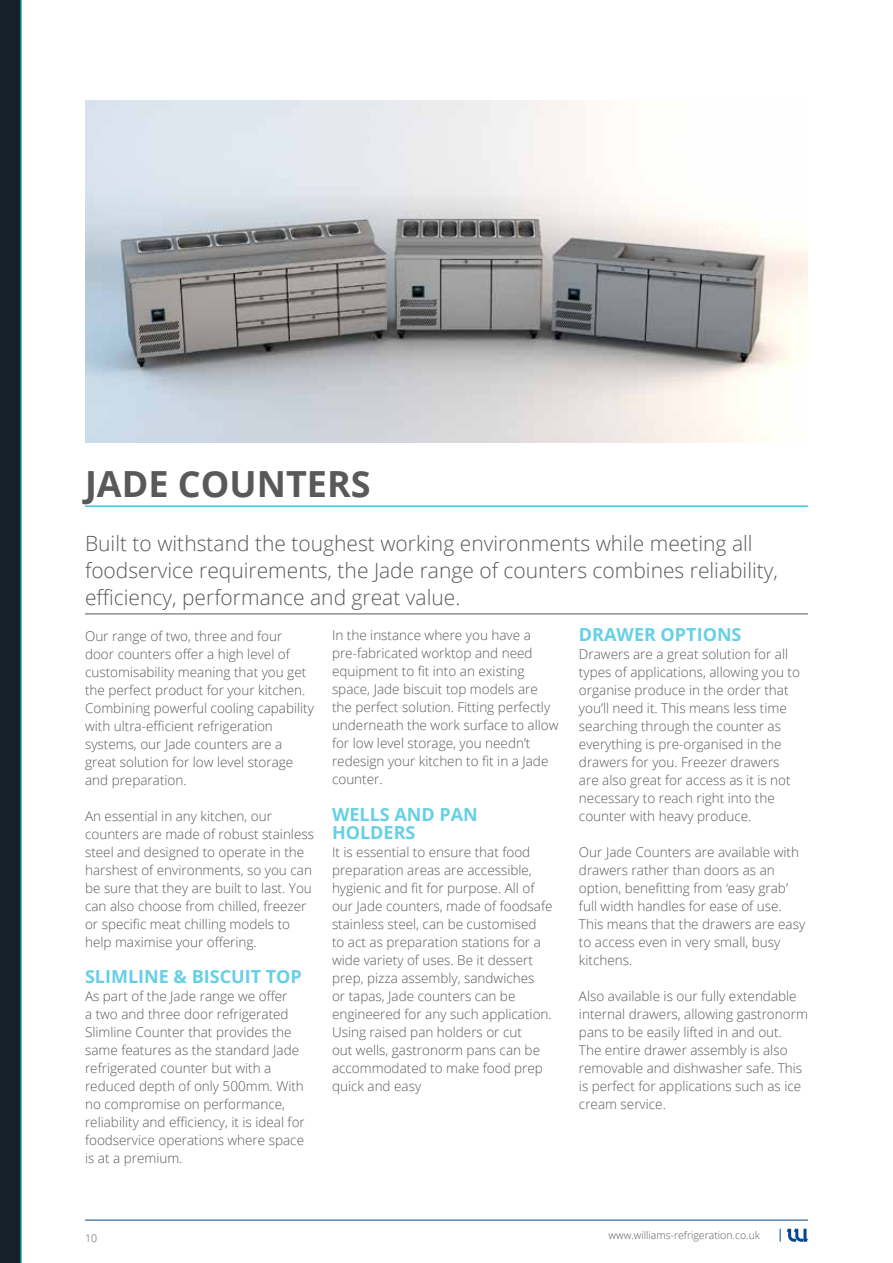
<style>
.page{position:relative;width:893px;height:1263px;background:#fff}
.page>*{position:absolute;margin:0;border:0;box-sizing:border-box;transform-origin:0 0}
.t1{font:700 36px "Open Sans";color:#58595b}
.t2{font:300 21px/27px "Open Sans";color:#58595b}
.t3{font:700 18px/18px "Open Sans";color:#67d0e4}
.t4{font:300 13.5px/18px "Open Sans";color:#58595b}
.t5{font:300 10.5px "Open Sans";color:#58595b}
</style>
<div class="page">
<div style="left:0;top:0;width:21px;height:1263px;background:#152128"></div>
<hr style="left:85px;top:1220px;width:723px;height:1px;background:#004990">
<svg style="left:787px;top:1229px;width:21px;height:13px"></svg>
<svg style="left:780px;top:1229px;width:1px;height:13px"></svg>
<hr style="left:21px;top:0;width:1px;height:1263px;background:#42c4dd">
<hr style="left:85px;top:505px;width:723px;height:2px;background:#42c4dd">
<hr style="left:85px;top:613px;width:723px;height:1px;background:#58595b">
<img style="left:85px;top:100px;width:723px;height:342px">
<h1 class="t1" style="left:85px;top:458px;width:287px">JADE COUNTERS</h1>
<h2 class="t2" style="left:85px;top:529px;width:694px">Built to withstand the toughest working environments while meeting all foodservice requirements, the Jade range of counters combines reliability, efficiency, performance and great value.</h2>
<p class="t4" style="left:85px;top:626px;width:230px">Our range of two, three and four door counters offer a high level of customisability meaning that you get the perfect product for your kitchen.<br>Combining powerful cooling capability with ultra-efficient refrigeration systems, our Jade counters are a great solution for low level storage and preparation.</p>
<p class="t4" style="left:85px;top:806px;width:230px">An essential in any kitchen, our counters are made of robust stainless steel and designed to operate in the harshest of environments, so you can be sure that they are built to last. You can also choose from chilled, freezer or specific meat chilling models to help maximise your offering.</p>
<h3 class="t3" style="left:85px;top:966px;width:218px">SLIMLINE &amp; BISCUIT TOP</h3>
<p class="t4" style="left:85px;top:986px;width:221px">As part of the Jade range we offer<br>a two and three door refrigerated<br>Slimline Counter that provides the same features as the standard Jade refrigerated counter but with a reduced depth of only 500mm. With no compromise on performance, reliability and efficiency, it is ideal for foodservice operations where space is at a premium.</p>
<h3 class="t3" style="left:579px;top:624px;width:164px">DRAWER OPTIONS</h3>
<p class="t4" style="left:579px;top:644px;width:223px">Drawers are a great solution for all types of applications, allowing you to organise produce in the order that you’ll need it. This means less time searching through the counter as everything is pre-organised in the drawers for you. Freezer drawers are also great for access as it is not necessary to reach right into the counter with heavy produce.</p>
<p class="t4" style="left:579px;top:842px;width:228px">Our Jade Counters are available with drawers rather than doors as an option, benefitting from ‘easy grab’ full width handles for ease of use.<br>This means that the drawers are easy to access even in very small, busy kitchens.</p>
<p class="t4" style="left:579px;top:986px;width:230px">Also available is our fully extendable internal drawers, allowing gastronorm pans to be easily lifted in and out.<br>The entire drawer assembly is also removable and dishwasher safe. This is perfect for applications such as ice cream service.</p>
<p class="t4" style="left:332px;top:626px;width:228px">In the instance where you have a pre-fabricated worktop and need equipment to fit into an existing space, Jade biscuit top models are the perfect solution. Fitting perfectly underneath the work surface to allow for low level storage, you needn’t redesign your kitchen to fit in a Jade counter.</p>
<h3 class="t3" style="left:332px;top:804px;width:147px">WELLS AND PAN<br>HOLDERS</h3>
<p class="t4" style="left:332px;top:842px;width:222px">It is essential to ensure that food preparation areas are accessible, hygienic and fit for purpose. All of our Jade counters, made of foodsafe stainless steel, can be customised<br>to act as preparation stations for a wide variety of uses. Be it dessert prep, pizza assembly, sandwiches<br>or tapas, Jade counters can be engineered for any such application.<br>Using raised pan holders or cut<br>out wells, gastronorm pans can be accommodated to make food prep quick and easy</p>
<p class="t5" style="left:85px;top:1231px;width:13px">10</p>
<p class="t5" style="left:609px;top:1228px;width:153px">www.williams-refrigeration.co.uk</p>
</div>
